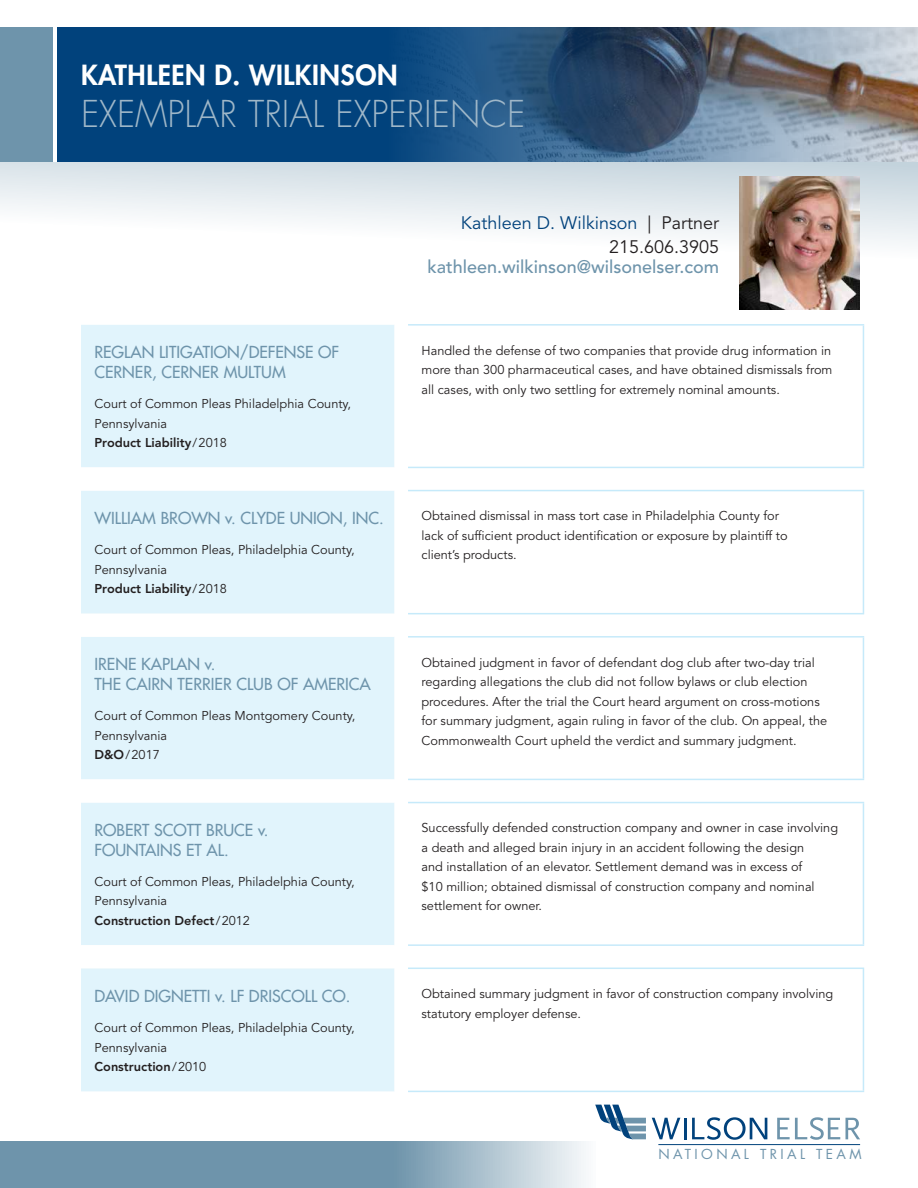
<style>
.page{position:relative;width:918px;height:1188px;background:#fff}
.page>*{position:absolute;margin:0;border:0;box-sizing:border-box;transform-origin:0 0}
.t1{font:300 36px "Futura Std";color:#9fb7c8}
.t2{font:800 27px "Futura Std";letter-spacing:.02em;color:#fff}
.t3{font:18px/24px "Avenir LT Std";color:#231f20;text-align:right}
.t4{font:500 18px "Avenir LT Std";color:#6e94ab}
.t5{font:500 16.2px/19.5px "Futura Std";color:#6e94ab}
.t6{font:13.5px "Futura Std";letter-spacing:.25em;color:#6e94ab}
.t7{font:12.75px/19.5px "Avenir LT Std";color:#231f20}
.s1{font-weight:800}
.s2{color:#01427c}
</style>
<div class="page">
<svg style="left:0;top:1141px;width:586px;height:47px;background:#83a4b7"></svg>
<svg style="left:777px;top:1117px;width:63px;height:23px"></svg>
<svg style="left:846px;top:1118px;width:14px;height:21px"></svg>
<hr style="left:684px;top:1118px;width:2px;height:21px;background:#01427c">
<svg style="left:692px;top:1117px;width:75px;height:23px"></svg>
<svg style="left:652px;top:1118px;width:28px;height:21px"></svg>
<svg style="left:595px;top:1105px;width:51px;height:34px"></svg>
<hr style="left:658px;top:1144px;width:202px;height:1px;background:#01427c">
<div style="left:81px;top:325px;width:313px;height:766px;background:#e1f4fc"></div>
<svg style="left:81px;top:467px;width:313px;height:501px;fill:#e1f4fc"></svg>
<svg style="left:408px;top:468px;width:455px;height:500px"></svg>
<hr style="left:863px;top:638px;width:1px;height:141px;background:#c6eafa">
<hr style="left:408px;top:490px;width:456px;height:1px;background:#c6eafa">
<hr style="left:408px;top:467px;width:456px;height:1px;background:#c6eafa">
<hr style="left:408px;top:613px;width:456px;height:1px;background:#c6eafa">
<hr style="left:408px;top:636px;width:456px;height:2px;background:#c6eafa">
<hr style="left:408px;top:779px;width:456px;height:1px;background:#c6eafa">
<hr style="left:408px;top:802px;width:456px;height:1px;background:#c6eafa">
<hr style="left:408px;top:944px;width:456px;height:2px;background:#c6eafa">
<hr style="left:408px;top:324px;width:456px;height:2px;background:#c6eafa">
<hr style="left:863px;top:326px;width:1px;height:141px;background:#c6eafa">
<hr style="left:863px;top:491px;width:1px;height:122px;background:#c6eafa">
<hr style="left:863px;top:803px;width:1px;height:141px;background:#c6eafa">
<hr style="left:408px;top:968px;width:456px;height:1px;background:#c6eafa">
<hr style="left:863px;top:969px;width:1px;height:122px;background:#c6eafa">
<hr style="left:408px;top:1091px;width:456px;height:1px;background:#c6eafa">
<div style="left:0;top:162px;width:918px;height:111px;background:linear-gradient(to bottom,#d1dde4,#fff)"></div>
<div style="left:57px;top:27px;width:861px;height:135px;background:#01427c"></div>
<img style="left:410px;top:27px;width:508px;height:135px">
<div style="left:0;top:27px;width:52px;height:135px;background:#6e94ab"></div>
<img style="left:739px;top:177px;width:121px;height:132px">
<h2 class="t2" style="left:81px;top:58px;width:318px">KATHLEEN D. WILKINSON</h2>
<h1 class="t1" style="left:81px;top:92px;width:446px">EXEMPLAR TRIAL EXPERIENCE</h1>
<p class="t5" style="left:94px;top:343px;width:246px">REGLAN LITIGATION/DEFENSE OF<br>CERNER, CERNER MULTUM</p>
<p class="t7" style="left:94px;top:394px;width:258px">Court of Common Pleas Philadelphia County,<br>Pennsylvania<br><span class="s1">Product Liability</span>/2018</p>
<p class="t5" style="left:94px;top:508px;width:291px">WILLIAM BROWN v. CLYDE UNION, INC.</p>
<p class="t7" style="left:94px;top:541px;width:262px">Court of Common Pleas, Philadelphia County,<br>Pennsylvania<br><span class="s1">Product Liability</span>/2018</p>
<p class="t5" style="left:94px;top:655px;width:278px">IRENE KAPLAN v.<br>THE CAIRN TERRIER CLUB OF AMERICA</p>
<p class="t7" style="left:94px;top:706px;width:262px">Court of Common Pleas Montgomery County,<br>Pennsylvania<br><span class="s1">D&amp;O</span>/2017</p>
<p class="t5" style="left:94px;top:820px;width:176px">ROBERT SCOTT BRUCE v.<br>FOUNTAINS ET AL.</p>
<p class="t7" style="left:94px;top:872px;width:262px">Court of Common Pleas, Philadelphia County,<br>Pennsylvania<br><span class="s1">Construction Defect</span>/2012</p>
<p class="t5" style="left:94px;top:986px;width:258px">DAVID DIGNETTI v. LF DRISCOLL CO.</p>
<p class="t7" style="left:94px;top:1018px;width:262px">Court of Common Pleas, Philadelphia County,<br>Pennsylvania<br><span class="s1">Construction</span>/2010</p>
<h3 class="t3" style="left:461px;top:211px;width:260px"><span class="s2">Kathleen D. Wilkinson</span> | Partner<br>215.606.3905</h3>
<h3 class="t4" style="left:427px;top:256px;width:293px">kathleen.wilkinson@wilsonelser.com</h3>
<p class="t7" style="left:422px;top:341px;width:412px;text-align:justify">Handled the defense of two companies that provide drug information in more than 300 pharmaceutical cases, and have obtained dismissals from all cases, with only two settling for extremely nominal amounts.</p>
<p class="t7" style="left:422px;top:507px;width:368px">Obtained dismissal in mass tort case in Philadelphia County for lack of sufficient product identification or exposure by plaintiff to client’s products.</p>
<p class="t7" style="left:422px;top:653px;width:407px">Obtained judgment in favor of defendant dog club after two-day trial regarding allegations the club did not follow bylaws or club election procedures. After the trial the Court heard argument on cross-motions for summary judgment, again ruling in favor of the club. On appeal, the Commonwealth Court upheld the verdict and summary judgment.</p>
<p class="t7" style="left:422px;top:819px;width:418px">Successfully defended construction company and owner in case involving a death and alleged brain injury in an accident following the design<br>and installation of an elevator. Settlement demand was in excess of<br>$10 million; obtained dismissal of construction company and nominal settlement for owner.</p>
<p class="t7" style="left:422px;top:984px;width:413px">Obtained summary judgment in favor of construction company involving statutory employer defense.</p>
<p class="t6" style="left:658px;top:1146px;width:205px">NATIONAL TRIAL TEAM</p>
</div>
